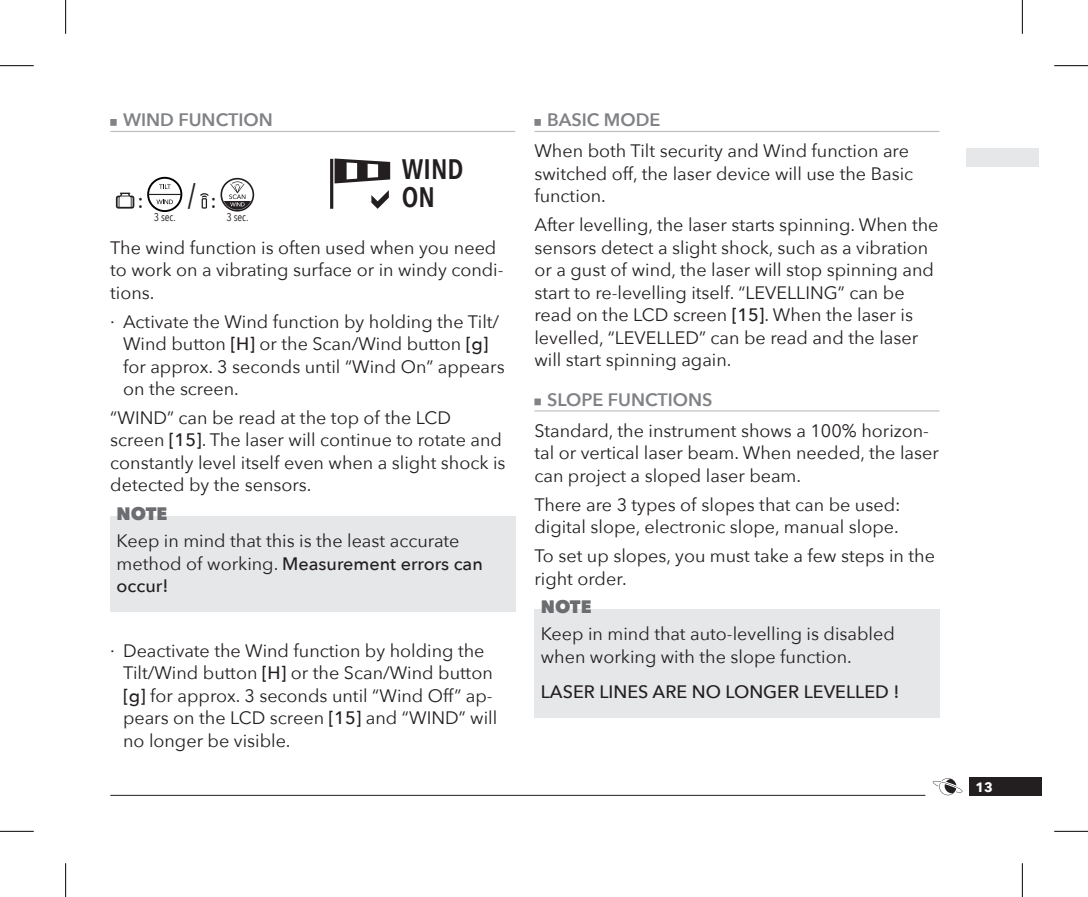
<style>
.page{position:relative;width:1088px;height:897px;background:#fff}
.page>*{position:absolute;margin:0;border:0;box-sizing:border-box;transform-origin:0 0}
.t1{font:33.52px "Avenir Next Condensed";color:#231f20}
.t2{font:600 28.12px "Avenir Next Condensed";color:#231f20}
.t3{font:600 19.8px "Avenir Next Condensed";color:#231f20}
.t4{font:18px/22.5px "Avenir Next";color:#231f20}
.t5{font:600 18px "Avenir Next";color:#808285}
.t6{font:500 18px "Avenir Next";color:#231f20}
.t7{font:800 18px "Avenir Next";color:#6c6d70}
.t8{font:700 13.5px "Avenir Next";color:#fff}
.t9{font:11.25px "Avenir Next Condensed";color:#231f20}
.s1{font-weight:500}
</style>
<div class="page">
<div style="left:969px;top:776px;width:72px;height:19px;background:#231f20"></div>
<svg style="left:932px;top:778px;width:31px;height:17px"></svg>
<hr style="left:110px;top:795px;width:815px;height:1px;background:#231f20">
<div style="left:967px;top:149px;width:72px;height:18px;background:#e6e7e9"></div>
<div style="left:110px;top:119px;width:7px;height:7px;background:#808285"></div>
<hr style="left:110px;top:131px;width:405px;height:1px;background:#bcbdc0">
<div style="left:110px;top:516px;width:405px;height:95px;background:#e6e7e9"></div>
<hr style="left:330px;top:159px;width:3px;height:50px;background:#231f20">
<svg style="left:333px;top:158px;width:58px;height:51px"></svg>
<svg style="left:220px;top:178px;width:34px;height:33px"></svg>
<div style="left:147px;top:177px;width:35px;height:35px;border:2px solid #000001;border-radius:50%"></div>
<svg style="left:159px;top:184px;width:12px;height:5px"></svg>
<svg style="left:156px;top:200px;width:17px;height:4px"></svg>
<hr style="left:148px;top:194px;width:34px;height:1px;background:#231f20">
<svg style="left:200px;top:193px;width:9px;height:14px"></svg>
<svg style="left:116px;top:193px;width:18px;height:16px"></svg>
<div style="left:534px;top:119px;width:7px;height:7px;background:#808285"></div>
<hr style="left:534px;top:131px;width:405px;height:1px;background:#bcbdc0">
<div style="left:534px;top:398px;width:7px;height:7px;background:#808285"></div>
<hr style="left:534px;top:410px;width:405px;height:1px;background:#bcbdc0">
<div style="left:534px;top:609px;width:405px;height:73px;background:#e6e7e9"></div>
<div style="left:534px;top:667px;width:405px;height:50px;background:#e6e7e9"></div>
<hr style="left:0;top:65px;width:34px;height:1px;background:#000">
<hr style="left:1054px;top:65px;width:34px;height:1px;background:#000">
<hr style="left:0;top:831px;width:34px;height:1px;background:#000">
<hr style="left:1054px;top:831px;width:34px;height:1px;background:#000">
<hr style="left:65px;top:0;width:1px;height:34px;background:#000">
<hr style="left:65px;top:863px;width:1px;height:34px;background:#000">
<hr style="left:1022px;top:0;width:1px;height:34px;background:#000">
<hr style="left:1022px;top:863px;width:1px;height:34px;background:#000">
<p class="t5" style="left:123px;top:104px;width:151px">WIND FUNCTION</p>
<h2 class="t2" style="left:402px;top:145px;width:63px">WIND</h2>
<h1 class="t1" style="left:188px;top:168px;width:10px">/</h1>
<p class="t4" style="left:110px;top:235px;width:395px">The wind function is often used when you need to work on a vibrating surface or in windy condi&shy;tions.</p>
<p class="t4" style="left:123px;top:309px;width:383px;text-indent:-13px">· Activate the Wind function by holding the Tilt/ Wind button <span class="s1">[H]</span> or the Scan/Wind button <span class="s1">[g] </span>for approx. 3 seconds until “Wind On” appears on the screen.</p>
<p class="t4" style="left:110px;top:406px;width:397px">“WIND” can be read at the top of the LCD screen <span class="s1">[15]</span>. The laser will continue to rotate and constantly level itself even when a slight shock is detected by the sensors.</p>
<p class="t7" style="left:117px;top:503px;width:52px">NOTE</p>
<p class="t4" style="left:117px;top:529px;width:368px">Keep in mind that this is the least accurate method of working. <span class="s1">Measurement errors can occur!</span></p>
<p class="t3" style="left:138px;top:184px;width:7px">:</p>
<p class="t3" style="left:211px;top:184px;width:7px">:</p>
<h2 class="t2" style="left:402px;top:173px;width:35px">ON</h2>
<p class="t9" style="left:154px;top:207px;width:24px">3 sec.</p>
<p class="t9" style="left:226px;top:207px;width:24px">3 sec.</p>
<p class="t4" style="left:123px;top:638px;width:376px;text-indent:-13px">· Deactivate the Wind function by holding the Tilt/Wind button <span class="s1">[H]</span> or the Scan/Wind button <span class="s1">[g]</span> for approx. 3 seconds until “Wind Off” ap&shy;pears on the LCD screen <span class="s1">[15]</span> and “WIND” will no longer be visible.</p>
<p class="t5" style="left:547px;top:104px;width:115px">BASIC MODE</p>
<p class="t4" style="left:534px;top:139px;width:380px">When both Tilt security and Wind function are switched off, the laser device will use the Basic function.</p>
<p class="t4" style="left:534px;top:213px;width:406px">After levelling, the laser starts spinning. When the sensors detect a slight shock, such as a vibration or a gust of wind, the laser will stop spinning and start to re-levelling itself. “LEVELLING” can be read on the LCD screen <span class="s1">[15]</span>. When the laser is levelled, “LEVELLED” can be read and the laser will start spinning again.</p>
<p class="t5" style="left:547px;top:384px;width:167px">SLOPE FUNCTIONS</p>
<p class="t4" style="left:534px;top:418px;width:406px">Standard, the instrument shows a 100% horizon&shy;tal or vertical laser beam. When needed, the laser can project a sloped laser beam.</p>
<p class="t4" style="left:534px;top:492px;width:368px">There are 3 types of slopes that can be used: digital slope, electronic slope, manual slope.</p>
<p class="t4" style="left:534px;top:544px;width:402px">To set up slopes, you must take a few steps in the right order.</p>
<p class="t7" style="left:541px;top:596px;width:52px">NOTE</p>
<p class="t4" style="left:541px;top:622px;width:356px">Keep in mind that auto-levelling is disabled when working with the slope function.</p>
<p class="t6" style="left:541px;top:676px;width:360px">LASER LINES ARE NO LONGER LEVELLED !</p>
<p class="t8" style="left:975px;top:775px;width:19px">13</p>
</div>
